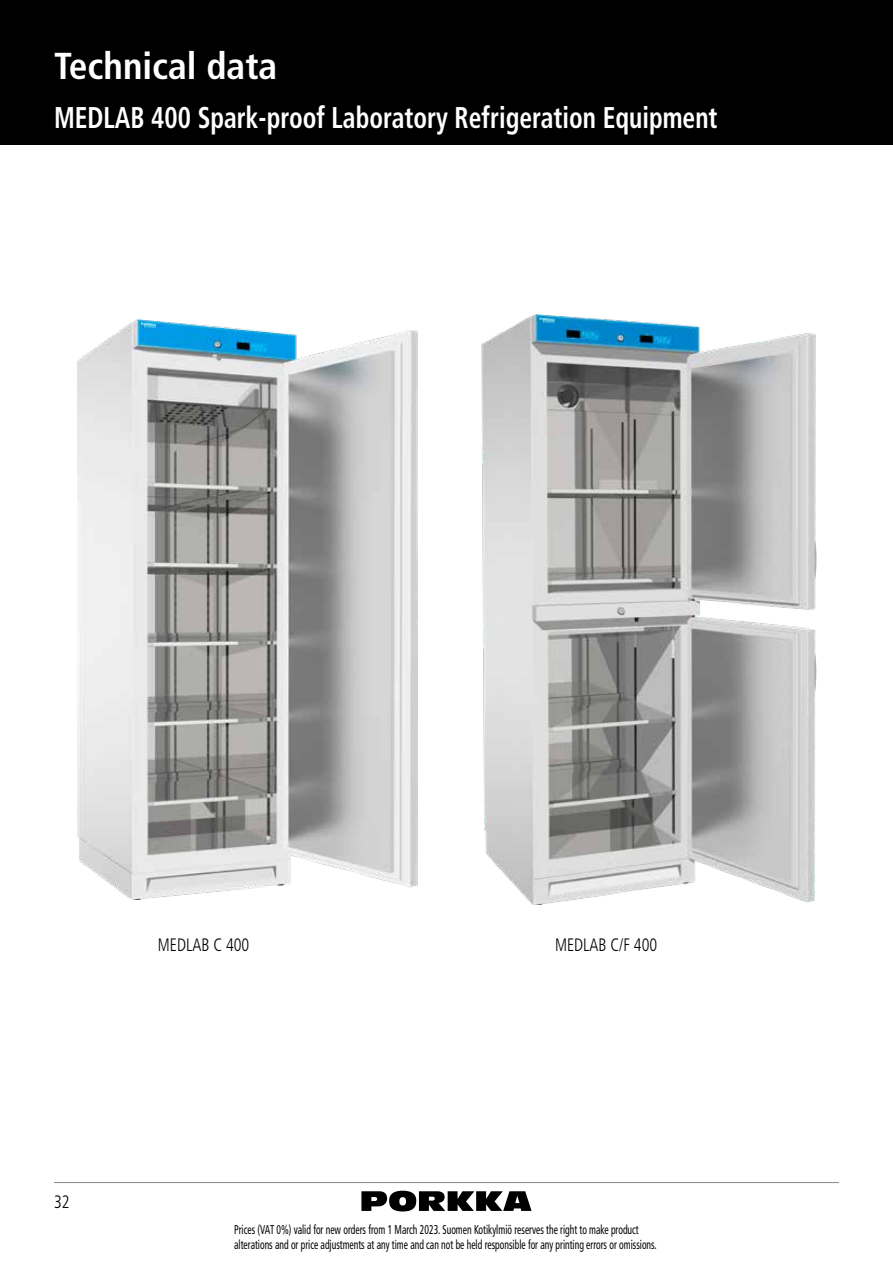
<style>
.page{position:relative;width:893px;height:1263px;background:#fff}
.page>*{position:absolute;margin:0;border:0;box-sizing:border-box;transform-origin:0 0}
.t1{font:700 condensed 37.5px "Frutiger LT Std";color:#fff}
.t2{font:700 condensed 30px "Frutiger LT Std";color:#fff;scale:.85 1}
.t3{font:300 condensed 18px "Frutiger LT Std";color:#000;scale:.9 1}
.t4{font:condensed 12.75px/15px "Frutiger LT Std";color:#000;scale:.75 1}
</style>
<div class="page">
<div style="left:0;top:0;width:893px;height:145px;background:#000"></div>
<hr style="left:54px;top:1182px;width:785px;height:1px;background:#878787">
<svg style="left:361px;top:1191px;width:170px;height:20px"></svg>
<img style="left:481px;top:315px;width:336px;height:589px">
<img style="left:78px;top:319px;width:340px;height:580px">
<h1 class="t1" style="left:54px;top:44px;width:225px">Technical data</h1>
<h2 class="t2" style="left:54px;top:99px;width:782px">MEDLAB 400 Spark-proof Laboratory Refrigeration Equipment</h2>
<h3 class="t3" style="left:158px;top:935px;width:103px">MEDLAB C 400</h3>
<h3 class="t3" style="left:555px;top:935px;width:115px">MEDLAB C/F 400</h3>
<h3 class="t3" style="left:54px;top:1191px;width:19px">32</h3>
<p class="t4" style="left:234px;top:1222px;width:565px">Prices (VAT 0%) valid for new orders from 1 March 2023. Suomen Kotikylmiö reserves the right to make product alterations and or price adjustments at any time and can not be held responsible for any printing errors or omissions.</p>
</div>
